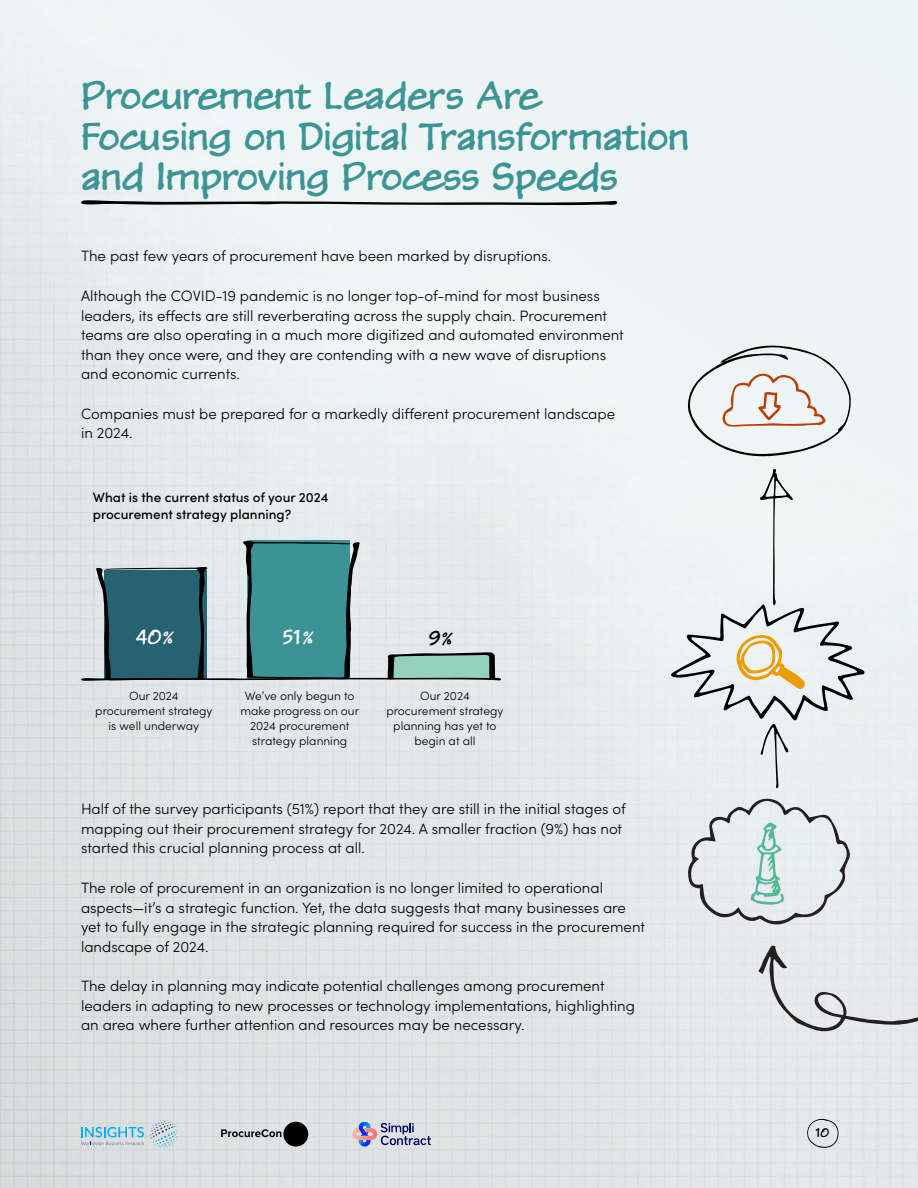
<style>
.page{position:relative;width:918px;height:1188px;background:#fff}
.page>*{position:absolute;margin:0;border:0;box-sizing:border-box;transform-origin:0 0}
.t1{font:37.5px/40.5px "P22 Kaz Pro";color:#3d9496}
.t2{font:19.5px "P22 Kaz Pro";color:#fff}
.t3{font:19.5px "P22 Kaz Pro";color:#000}
.t4{font:300 15px/19.5px "Sofia Pro";color:#000}
.t5{font:500 13.5px/16.5px "Sofia Pro";color:#000}
.t6{font:300 12px/15px "Sofia Pro";color:#000;text-align:center}
.t7{font:12px "P22 Kaz Pro";color:#000}
</style>
<div class="page">
<img style="left:0;top:0;width:918px;height:1188px">
<svg style="left:807px;top:1119px;width:31px;height:29px"></svg>
<svg style="left:221px;top:1129px;width:60px;height:8px"></svg>
<div style="left:283px;top:1122px;width:25px;height:25px;background:#000;border-radius:50%"></div>
<svg style="left:150px;top:1120px;width:29px;height:29px"></svg>
<svg style="left:81px;top:1127px;width:63px;height:18px"></svg>
<svg style="left:352px;top:1121px;width:79px;height:26px;background:#b0afca"></svg>
<svg style="left:80px;top:200px;width:538px;height:5px;background:#737676"></svg>
<svg style="left:80px;top:541px;width:422px;height:140px;background:#8caeb2"></svg>
<svg style="left:758px;top:945px;width:160px;height:87px;background:#d6d8da"></svg>
<svg style="left:669px;top:469px;width:196px;height:319px"></svg>
<svg style="left:688px;top:345px;width:163px;height:111px;background:#dfdfdd"></svg>
<svg style="left:688px;top:799px;width:163px;height:128px;background:#d3dbdb"></svg>
<h1 class="t1" style="left:81px;top:74px;width:610px">Procurement Leaders Are<br>Focusing on Digital Transformation and Improving Process Speeds</h1>
<p class="t4" style="left:81px;top:246px;width:472px">The past few years of procurement have been marked by disruptions.</p>
<p class="t4" style="left:81px;top:285px;width:544px">Although the COVID-19 pandemic is no longer top-of-mind for most business leaders, its effects are still reverberating across the supply chain. Procurement teams are also operating in a much more digitized and automated environment than they once were, and they are contending with a new wave of disruptions and economic currents.</p>
<p class="t4" style="left:81px;top:403px;width:536px">Companies must be prepared for a markedly different procurement landscape in 2024.</p>
<p class="t5" style="left:93px;top:488px;width:237px">What is the current status of your 2024 procurement strategy planning?</p>
<h2 class="t2" style="left:136px;top:623px;width:40px">40%</h2>
<h2 class="t2" style="left:283px;top:623px;width:32px">51%</h2>
<h2 class="t3" style="left:429px;top:624px;width:25px">9%</h2>
<p class="t6" style="left:95px;top:687px;width:119px">Our 2024 procurement strategy is well underway</p>
<p class="t6" style="left:240px;top:687px;width:120px">We’ve only begun to make progress on our<br>2024 procurement strategy planning</p>
<p class="t6" style="left:386px;top:687px;width:119px">Our 2024 procurement strategy planning has yet to begin at all</p>
<p class="t4" style="left:81px;top:798px;width:546px">Half of the survey participants (51%) report that they are still in the initial stages of mapping out their procurement strategy for 2024. A smaller fraction (9%) has not started this crucial planning process at all.</p>
<p class="t4" style="left:81px;top:877px;width:565px">The role of procurement in an organization is no longer limited to operational aspects—it’s a strategic function. Yet, the data suggests that many businesses are yet to fully engage in the strategic planning required for success in the procurement landscape of 2024.</p>
<p class="t4" style="left:81px;top:975px;width:556px">The delay in planning may indicate potential challenges among procurement leaders in adapting to new processes or technology implementations, highlighting an area where further attention and resources may be necessary.</p>
<p class="t7" style="left:816px;top:1124px;width:15px">10</p>
</div>
